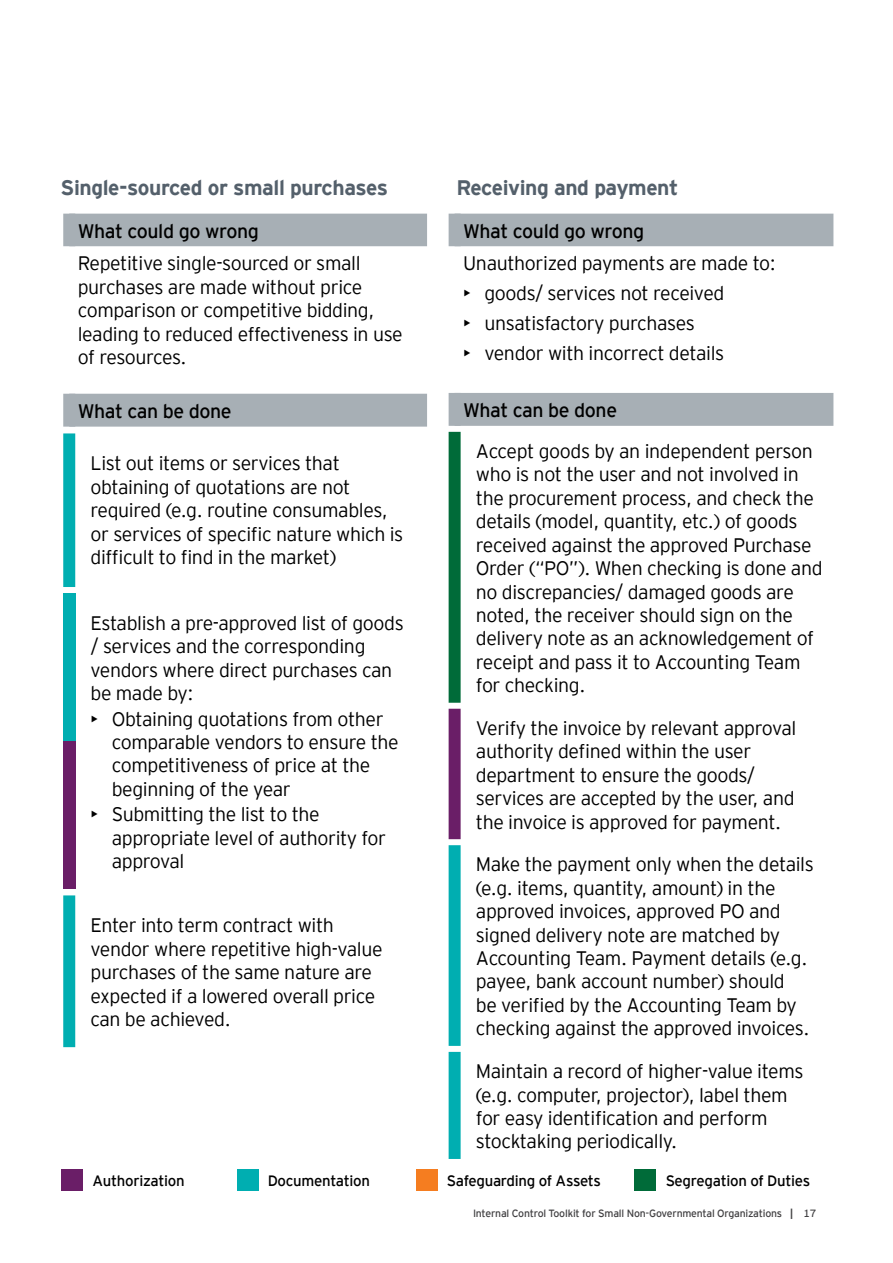
<style>
.page{position:relative;width:893px;height:1263px;background:#fff}
.page>*{position:absolute;margin:0;border:0;box-sizing:border-box;transform-origin:0 0}
.t1{font:700 21px "EY Interstate";letter-spacing:-.02em;color:#54606b}
.t2{font:300 19.5px/23.4px "EY Interstate";letter-spacing:-.02em;color:#000}
.t3{font:19.5px "EY Interstate";letter-spacing:-.02em;color:#000}
.t4{font:15px "EY Interstate";letter-spacing:-.02em;color:#000}
.t5{font:10.5px "EY Interstate";letter-spacing:-.02em;color:#414042}
.s1{font-weight:700}
</style>
<div class="page">
<svg style="left:455px;top:214px;width:378px;height:212px"></svg>
<div style="left:449px;top:393px;width:12px;height:33px;background:#a7afb5"></div>
<div style="left:449px;top:214px;width:12px;height:32px;background:#a7afb5"></div>
<div style="left:449px;top:432px;width:12px;height:271px;background:#006b39"></div>
<div style="left:449px;top:709px;width:12px;height:130px;background:#6a1e67"></div>
<div style="left:449px;top:845px;width:12px;height:201px;background:#00aeb1"></div>
<div style="left:449px;top:1052px;width:12px;height:107px;background:#00aeb1"></div>
<svg style="left:69px;top:214px;width:358px;height:213px"></svg>
<div style="left:63px;top:394px;width:12px;height:33px;background:#a7afb5"></div>
<div style="left:63px;top:214px;width:12px;height:32px;background:#a7afb5"></div>
<div style="left:63px;top:895px;width:12px;height:152px;background:#00aeb1"></div>
<div style="left:63px;top:433px;width:12px;height:154px;background:#00aeb1"></div>
<div style="left:63px;top:593px;width:12px;height:148px;background:#00aeb1"></div>
<div style="left:63px;top:741px;width:12px;height:148px;background:#6a1e67"></div>
<div style="left:62px;top:1169px;width:21px;height:22px;background:#6a1e67"></div>
<div style="left:237px;top:1169px;width:21px;height:22px;background:#00aeb1"></div>
<div style="left:416px;top:1169px;width:21px;height:22px;background:#f57d20"></div>
<div style="left:635px;top:1169px;width:21px;height:22px;background:#006b39"></div>
<p class="t1" style="left:61px;top:173px;width:329px">Single-sourced or small purchases</p>
<p class="t1" style="left:456px;top:173px;width:223px">Receiving and payment</p>
<p class="t3" style="left:78px;top:217px;width:183px">What could go wrong</p>
<p class="t2" style="left:78px;top:251px;width:326px">Repetitive single-sourced or small purchases are made without price comparison or competitive bidding, leading to reduced effectiveness in use of resources.</p>
<p class="t3" style="left:78px;top:397px;width:156px">What can be done</p>
<p class="t2" style="left:91px;top:451px;width:314px">List out items or services that obtaining of quotations are not required (e.g. routine consumables, or services of specific nature which is difficult to find in the market)</p>
<p class="t3" style="left:463px;top:217px;width:183px">What could go wrong</p>
<p class="t2" style="left:463px;top:251px;width:314px">Unauthorized payments are made to:</p>
<p class="t2" style="left:463px;top:280px;width:263px">• goods/ services not received</p>
<p class="t2" style="left:463px;top:310px;width:233px">• unsatisfactory purchases</p>
<p class="t2" style="left:463px;top:340px;width:263px">• vendor with incorrect details</p>
<p class="t3" style="left:463px;top:396px;width:156px">What can be done</p>
<p class="t2" style="left:476px;top:438px;width:348px">Accept goods by an independent person who is not the user and not involved in the procurement process, and check the details (model, quantity, etc.) of goods received against the approved Purchase Order (“PO”). When checking is done and no discrepancies/ damaged goods are noted, the receiver should sign on the delivery note as an acknowledgement of receipt and pass it to Accounting Team for checking.</p>
<p class="t2" style="left:476px;top:715px;width:322px">Verify the invoice by relevant approval authority defined within the user department to ensure the goods/ services are accepted by the user, and the invoice is approved for payment.</p>
<p class="t2" style="left:476px;top:852px;width:340px">Make the payment only when the details (e.g. items, quantity, amount) in the approved invoices, approved PO and signed delivery note are matched by Accounting Team. Payment details (e.g. payee, bank account number) should<br>be verified by the Accounting Team by checking against the approved invoices.</p>
<p class="t2" style="left:476px;top:1058px;width:329px">Maintain a record of higher-value items (e.g. computer, projector), label them for easy identification and perform stocktaking periodically.</p>
<p class="t2" style="left:91px;top:610px;width:315px">Establish a pre-approved list of goods / services and the corresponding vendors where direct purchases can be made by:</p>
<p class="t2" style="left:112px;top:706px;width:288px;text-indent:-21px">• Obtaining quotations from other comparable vendors to ensure the competitiveness of price at the beginning of the year</p>
<p class="t2" style="left:112px;top:802px;width:276px;text-indent:-21px">• Submitting the list to the appropriate level of authority for approval</p>
<p class="t2" style="left:91px;top:912px;width:294px">Enter into term contract with vendor where repetitive high-value purchases of the same nature are expected if a lowered overall price can be achieved.</p>
<p class="t4" style="left:93px;top:1170px;width:94px">Authorization</p>
<p class="t4" style="left:268px;top:1170px;width:104px">Documentation</p>
<p class="t4" style="left:447px;top:1170px;width:156px">Safeguarding of Assets</p>
<p class="t4" style="left:666px;top:1170px;width:146px">Segregation of Duties</p>
<p class="t5" style="left:473px;top:1205px;width:345px">Internal Control Toolkit for Small Non-Governmental Organizations <span class="s1">|</span> 17</p>
</div>
